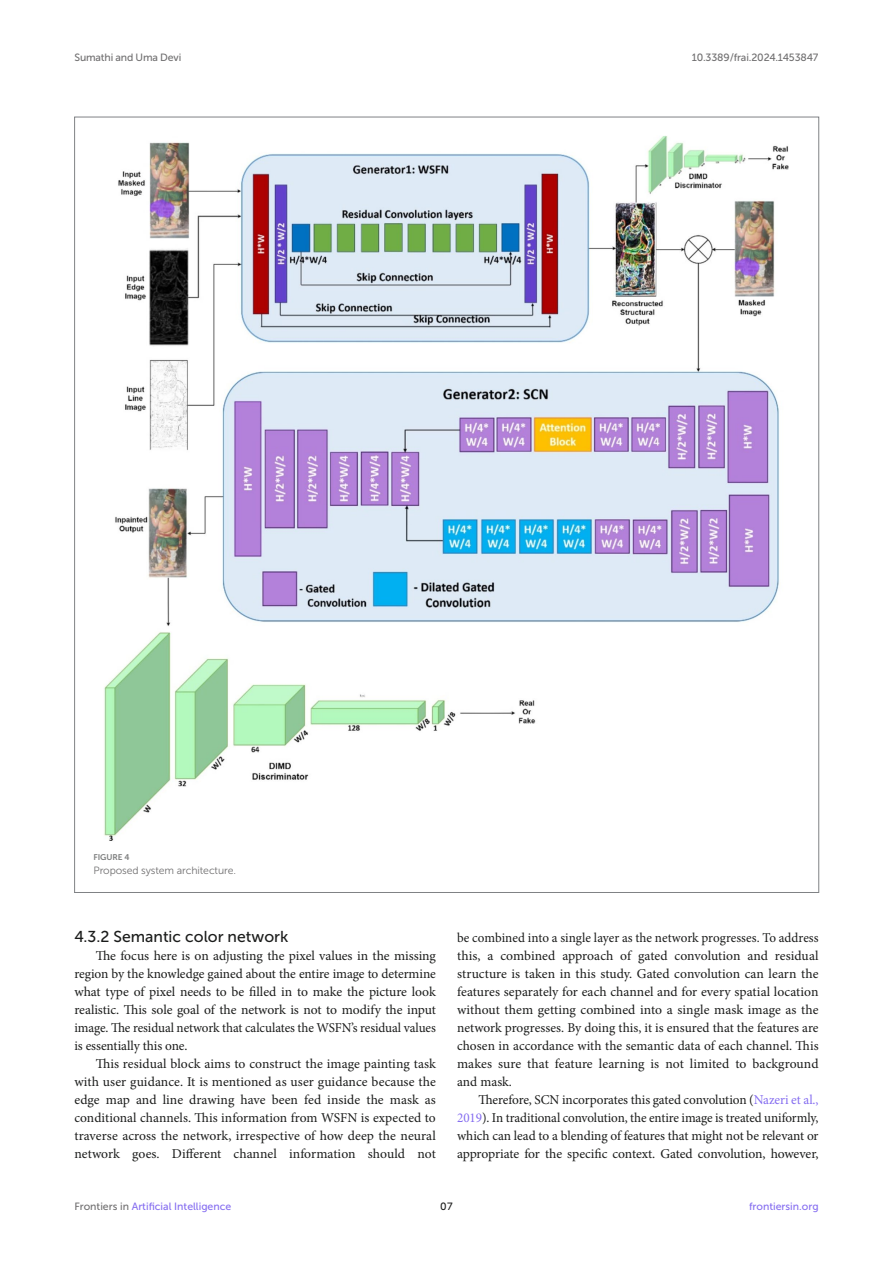
<style>
.page{position:relative;width:893px;height:1263px;background:#fff}
.page>*{position:absolute;margin:0;border:0;box-sizing:border-box;transform-origin:0 0}
.HEAD_3{font:15.75px "Museo Sans 500";color:#1b1c1b}
.TEXT{font:13.5px/18px "Minion Pro";color:#1b1c1b;text-align:justify}
.TEXT_FLUSH{font:13.5px/18px "Minion Pro";letter-spacing:-.005em;color:#1b1c1b;text-align:justify}
.t1{font:10.5px "Museo Sans 500";color:#856df0}
.t2{font:10.5px "Museo Sans 500";letter-spacing:-.015em;color:#706f70}
.FIG_LEG{font:10.5px "Museo Sans 300";letter-spacing:-.01em;color:#706f70}
.t3{font:10.5px "Museo Sans 500";color:#1b1c1b}
.FIG_HD{font:8.25px "Museo Sans 700";letter-spacing:-.01em;color:#7e7f7f}
.s1{color:#856df0}
.s2{color:#706f70}
</style>
<div class="page">
<img style="left:104px;top:136px;width:685px;height:705px">
<p class="t2" style="left:74px;top:51px;width:108px">Sumathi and Uma Devi</p>
<p class="t2" style="left:692px;top:51px;width:128px">10.3389/frai.2024.1453847</p>
<p class="FIG_HD" style="left:94px;top:853px;width:37px">FIGURE 4</p>
<p class="FIG_LEG" style="left:94px;top:864px;width:144px">Proposed system architecture.</p>
<p class="HEAD_3" style="left:74px;top:928px;width:215px">4.3.2 Semantic color network</p>
<p class="TEXT_FLUSH" style="left:74px;top:947px;width:363px;text-indent:21px">The focus here is on adjusting the pixel values in the missing region by the knowledge gained about the entire image to determine what type of pixel needs to be filled in to make the picture look realistic. This sole goal of the network is not to modify the input image. The residual network that calculates the WSFN’s residual values is essentially this one.</p>
<p class="TEXT" style="left:74px;top:1055px;width:363px;text-indent:21px">This residual block aims to construct the image painting task with user guidance. It is mentioned as user guidance because the edge map and line drawing have been fed inside the mask as conditional channels. This information from WSFN is expected to traverse across the network, irrespective of how deep the neural network goes. Different channel information should not</p>
<p class="TEXT" style="left:457px;top:929px;width:363px">be combined into a single layer as the network progresses. To address this, a combined approach of gated convolution and residual structure is taken in this study. Gated convolution can learn the features separately for each channel and for every spatial location without them getting combined into a single mask image as the network progresses. By doing this, it is ensured that the features are chosen in accordance with the semantic data of each channel. This makes sure that feature learning is not limited to background and mask.</p>
<p class="TEXT" style="left:457px;top:1091px;width:363px;text-indent:21px">Therefore, SCN incorporates this gated convolution (<span class="s1">Nazeri et al., 2019</span>). In traditional convolution, the entire image is treated uniformly, which can lead to a blending of features that might not be relevant or appropriate for the specific context. Gated convolution, however,</p>
<p class="t1" style="left:74px;top:1200px;width:158px"><span class="s2">Frontiers in</span> Artificial Intelligence</p>
<p class="t3" style="left:440px;top:1200px;width:14px">07</p>
<p class="t1" style="left:749px;top:1200px;width:71px">frontiersin.org</p>
</div>
